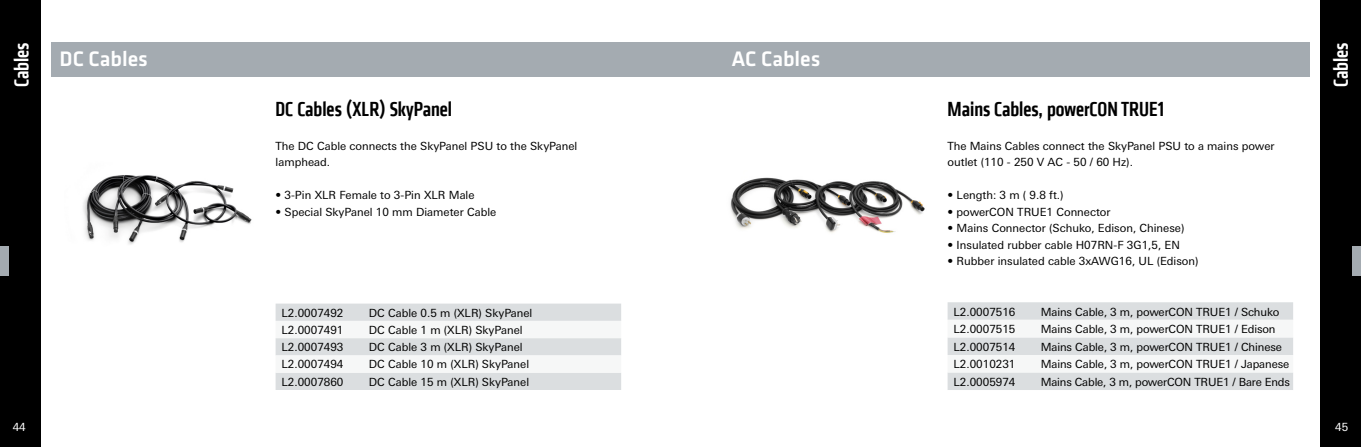
<style>
.page{position:relative;width:1361px;height:447px;background:#fff}
.page>*{position:absolute;margin:0;border:0;box-sizing:border-box;transform-origin:0 0}
.Kapitelüberschrift{font:500 21.75px "Klavika";color:#fff}
.Headlines{font:500 condensed 21px "Klavika CH";color:#000}
.Reiter_Hochkant{font:500 condensed 21px "Klavika CH";color:#fff}
.Fließtext{font:11.25px/16.5px "Linotype Univers Basic";color:#000}
.Head_Bold{font:11.25px "Linotype Univers Basic";letter-spacing:-.01em;color:#000}
.Einzug_3_mm{font:11.25px "Linotype Univers Basic";color:#000}
.t1{font:11.25px "Linotype Univers Basic";color:#fff}
.s1{font-family:"Linotype Univers 430"}
</style>
<div class="page">
<div style="left:1320px;top:0;width:41px;height:446px;background:#000"></div>
<div style="left:51px;top:43px;width:629px;height:34px;background:#a4abb1"></div>
<div style="left:680px;top:43px;width:630px;height:34px;background:#a4abb1"></div>
<div style="left:0;top:0;width:40px;height:446px;background:#000"></div>
<div style="left:276px;top:303px;width:345px;height:87px;background:#dbdee0"></div>
<svg style="left:276px;top:320px;width:345px;height:52px"></svg>
<img style="left:730px;top:177px;width:195px;height:56px">
<img style="left:83px;top:175px;width:169px;height:70px">
<div style="left:1352px;top:246px;width:9px;height:29px;background:#a4abb1"></div>
<div style="left:0;top:246px;width:9px;height:29px;background:#a4abb1"></div>
<div style="left:947px;top:302px;width:346px;height:88px;background:#dbdee0"></div>
<svg style="left:947px;top:319px;width:346px;height:53px"></svg>
<p class="Reiter_Hochkant" style="left:8px;top:87px;width:46px;rotate:-90deg">Cables</p>
<p class="Reiter_Hochkant" style="left:1327px;top:87px;width:46px;rotate:-90deg">Cables</p>
<p class="Kapitelüberschrift" style="left:60px;top:44px;width:90px">DC Cables</p>
<p class="Kapitelüberschrift" style="left:731px;top:44px;width:90px">AC Cables</p>
<p class="Headlines" style="left:276px;top:96px;width:178px">DC Cables (XLR) SkyPanel</p>
<p class="Fließtext" style="left:276px;top:137px;width:303px">The DC Cable connects the SkyPanel PSU to the SkyPanel lamphead.</p>
<p class="Einzug_3_mm" style="left:276px;top:189px;width:200px"><span class="s1">•</span> 3-Pin XLR Female to 3-Pin XLR Male</p>
<p class="Einzug_3_mm" style="left:276px;top:205px;width:222px"><span class="s1">•</span> Special SkyPanel 10 mm Diameter Cable</p>
<p class="Fließtext" style="left:282px;top:304px;width:63px">L2.0007492</p>
<p class="Fließtext" style="left:369px;top:304px;width:165px">DC Cable 0.5 m (XLR) SkyPanel</p>
<p class="Fließtext" style="left:282px;top:321px;width:63px">L2.0007491</p>
<p class="Fließtext" style="left:369px;top:321px;width:155px">DC Cable 1 m (XLR) SkyPanel</p>
<p class="Fließtext" style="left:282px;top:339px;width:63px">L2.0007493</p>
<p class="Fließtext" style="left:369px;top:339px;width:155px">DC Cable 3 m (XLR) SkyPanel</p>
<p class="Fließtext" style="left:282px;top:356px;width:63px">L2.0007494</p>
<p class="Fließtext" style="left:369px;top:356px;width:162px">DC Cable 10 m (XLR) SkyPanel</p>
<p class="Fließtext" style="left:282px;top:373px;width:63px">L2.0007860</p>
<p class="Fließtext" style="left:369px;top:373px;width:162px">DC Cable 15 m (XLR) SkyPanel</p>
<p class="Headlines" style="left:947px;top:96px;width:218px">Mains Cables, powerCON TRUE1</p>
<p class="Fließtext" style="left:947px;top:137px;width:328px">The Mains Cables connect the SkyPanel PSU to a mains power outlet (110 - 250 V AC - 50 / 60 Hz).</p>
<p class="Einzug_3_mm" style="left:947px;top:189px;width:117px"><span class="s1">•</span> Length: 3 m ( 9.8 ft.)</p>
<p class="Einzug_3_mm" style="left:947px;top:205px;width:164px"><span class="s1">•</span> powerCON TRUE1 Connector</p>
<p class="Einzug_3_mm" style="left:947px;top:222px;width:238px"><span class="s1">•</span> Mains Connector (Schuko, Edison, Chinese)</p>
<p class="Einzug_3_mm" style="left:947px;top:238px;width:234px"><span class="s1">•</span> Insulated rubber cable H07RN-F 3G1,5, EN</p>
<p class="Einzug_3_mm" style="left:947px;top:255px;width:252px"><span class="s1">•</span> Rubber insulated cable 3xAWG16, UL (Edison)</p>
<p class="Head_Bold" style="left:953px;top:305px;width:63px">L2.0007516</p>
<p class="Head_Bold" style="left:1040px;top:305px;width:240px">Mains Cable, 3 m, powerCON TRUE1 / Schuko</p>
<p class="Head_Bold" style="left:953px;top:322px;width:63px">L2.0007515</p>
<p class="Head_Bold" style="left:1040px;top:322px;width:236px">Mains Cable, 3 m, powerCON TRUE1 / Edison</p>
<p class="Head_Bold" style="left:953px;top:340px;width:63px">L2.0007514</p>
<p class="Head_Bold" style="left:1040px;top:340px;width:243px">Mains Cable, 3 m, powerCON TRUE1 / Chinese</p>
<p class="Head_Bold" style="left:953px;top:357px;width:63px">L2.0010231</p>
<p class="Head_Bold" style="left:1040px;top:357px;width:250px">Mains Cable, 3 m, powerCON TRUE1 / Japanese</p>
<p class="Head_Bold" style="left:953px;top:375px;width:63px">L2.0005974</p>
<p class="Head_Bold" style="left:1040px;top:375px;width:251px">Mains Cable, 3 m, powerCON TRUE1 / Bare Ends</p>
<p class="t1" style="left:13px;top:420px;width:15px">44</p>
<p class="t1" style="left:1335px;top:420px;width:15px">45</p>
</div>
